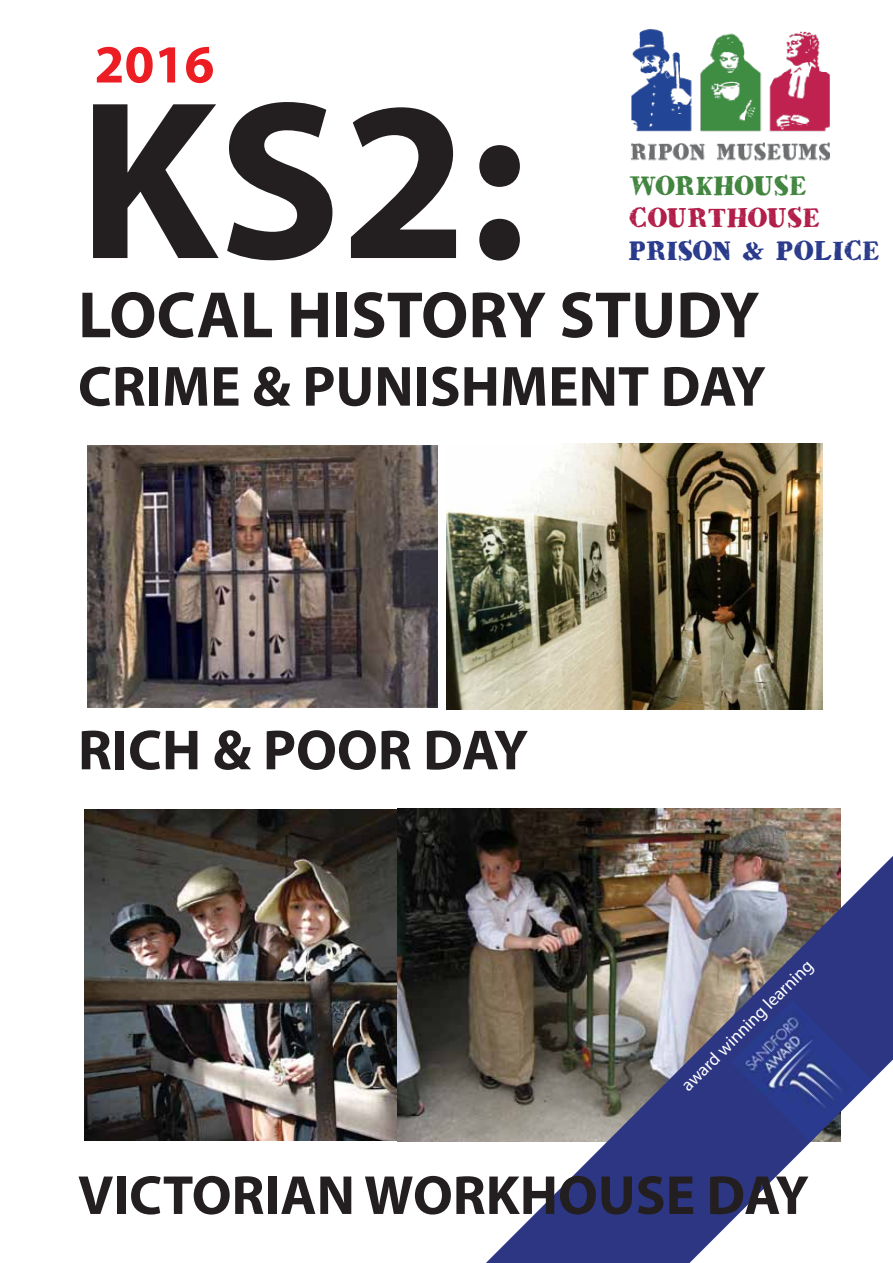
<style>
.page{position:relative;width:893px;height:1263px;background:#fff}
.page>*{position:absolute;margin:0;border:0;box-sizing:border-box;transform-origin:0 0}
.t1{font:700 228px "Myriad Pro";color:#231f20}
.t2{font:700 66px "Myriad Pro";color:#231f20}
.t3{font:700 57px "Myriad Pro";color:#231f20}
.t4{font:700 55.5px "Myriad Pro";color:#231f20}
.t5{font:700 54px "Myriad Pro";color:#ed1d24}
.t6{font:27px "HVD Bodedo";color:#293a8c}
.t7{font:27px "HVD Bodedo";color:#b21e4a}
.t8{font:27px "HVD Bodedo";letter-spacing:-.02em;color:#41853f}
.t9{font:18px "Myriad Pro";color:#fff}
</style>
<div class="page">
<img style="left:632px;top:28px;width:198px;height:133px">
<img style="left:85px;top:809px;width:312px;height:331px">
<img style="left:446px;top:444px;width:376px;height:265px">
<img style="left:88px;top:445px;width:350px;height:263px">
<img style="left:397px;top:809px;width:444px;height:332px">
<img style="left:486px;top:856px;width:407px;height:407px">
<img style="left:731px;top:1000px;width:141px;height:141px">
<p class="t5" style="left:94px;top:29px;width:121px">2016</p>
<h1 class="t1" style="left:78px;top:33px;width:450px">KS2:</h1>
<p class="t2" style="left:78px;top:272px;width:683px">LOCAL HISTORY STUDY</p>
<p class="t3" style="left:78px;top:349px;width:689px">CRIME &amp; PUNISHMENT DAY</p>
<p class="t8" style="left:629px;top:169px;width:180px">WORKHOUSE</p>
<p class="t7" style="left:629px;top:201px;width:193px">COURTHOUSE</p>
<p class="t6" style="left:629px;top:233px;width:253px">PRISON &amp; POLICE</p>
<p class="t3" style="left:78px;top:713px;width:452px">RICH &amp; POOR DAY</p>
<p class="t9" style="left:676px;top:1080px;width:179px;rotate:-45deg">award winning learning</p>
<p class="t4" style="left:78px;top:1159px;width:732px">VICTORIAN WORKHOUSE DAY</p>
</div>
